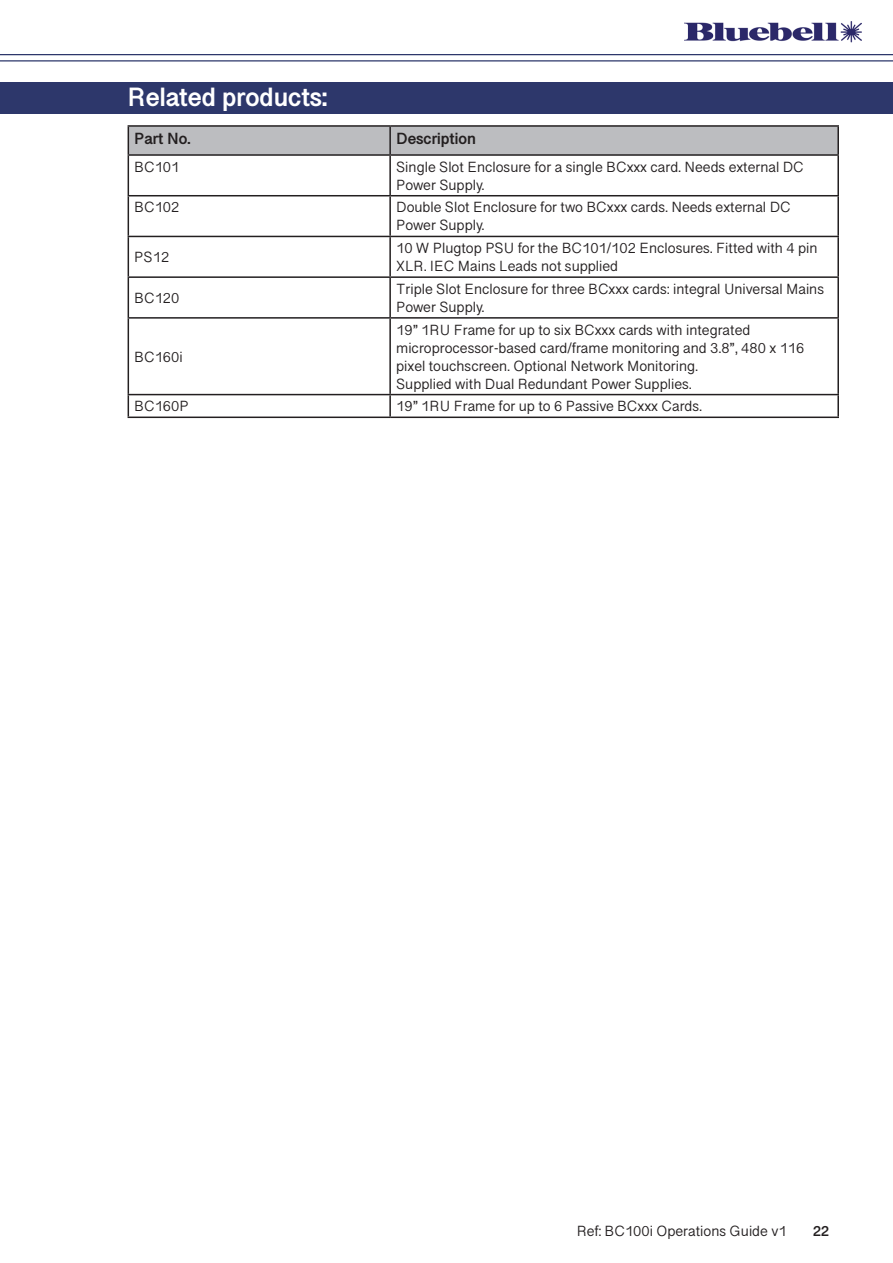
<style>
.page{position:relative;width:893px;height:1263px;background:#fff}
.page>*{position:absolute;margin:0;border:0;box-sizing:border-box;transform-origin:0 0}
.Heading_1_White{font:700 27px "Devanagari Sangam MN";color:#fff}
.Table_header{font:700 16.5px "Devanagari Sangam MN";color:#231f20}
.Table_text{font:15px/18px "Devanagari Sangam MN";color:#231f20}
.t1{font:700 15px "Devanagari Sangam MN";color:#231f20}
</style>
<div class="page">
<hr style="left:0;top:54px;width:893px;height:1px;background:#2d376b">
<hr style="left:0;top:60px;width:893px;height:2px;background:#2d376b">
<img style="left:685px;top:21px;width:176px;height:22px">
<div style="left:0;top:82px;width:893px;height:32px;background:#2d376b"></div>
<hr style="left:128px;top:125px;width:262px;height:2px;background:#231f20">
<div style="left:128px;top:126px;width:709px;height:28px;background:#bcbdc0"></div>
<hr style="left:390px;top:125px;width:449px;height:2px;background:#231f20">
<hr style="left:389px;top:127px;width:2px;height:27px;background:#231f20">
<hr style="left:837px;top:127px;width:2px;height:27px;background:#231f20">
<hr style="left:128px;top:154px;width:262px;height:2px;background:#231f20">
<hr style="left:128px;top:156px;width:1px;height:39px;background:#231f20">
<hr style="left:390px;top:154px;width:449px;height:2px;background:#231f20">
<hr style="left:389px;top:156px;width:2px;height:39px;background:#231f20">
<hr style="left:837px;top:156px;width:2px;height:39px;background:#231f20">
<hr style="left:128px;top:195px;width:262px;height:1px;background:#231f20">
<hr style="left:128px;top:196px;width:1px;height:40px;background:#231f20">
<hr style="left:390px;top:195px;width:449px;height:1px;background:#231f20">
<hr style="left:389px;top:196px;width:2px;height:40px;background:#231f20">
<hr style="left:837px;top:196px;width:2px;height:40px;background:#231f20">
<hr style="left:128px;top:236px;width:262px;height:1px;background:#231f20">
<hr style="left:128px;top:237px;width:1px;height:39px;background:#231f20">
<hr style="left:390px;top:236px;width:449px;height:1px;background:#231f20">
<hr style="left:389px;top:237px;width:2px;height:39px;background:#231f20">
<hr style="left:837px;top:237px;width:2px;height:39px;background:#231f20">
<hr style="left:128px;top:276px;width:262px;height:2px;background:#231f20">
<hr style="left:128px;top:278px;width:1px;height:39px;background:#231f20">
<hr style="left:390px;top:276px;width:449px;height:2px;background:#231f20">
<hr style="left:389px;top:278px;width:2px;height:39px;background:#231f20">
<hr style="left:837px;top:278px;width:2px;height:39px;background:#231f20">
<hr style="left:128px;top:317px;width:262px;height:2px;background:#231f20">
<hr style="left:128px;top:319px;width:1px;height:75px;background:#231f20">
<hr style="left:390px;top:317px;width:449px;height:2px;background:#231f20">
<hr style="left:389px;top:319px;width:2px;height:75px;background:#231f20">
<hr style="left:837px;top:319px;width:2px;height:75px;background:#231f20">
<hr style="left:128px;top:394px;width:262px;height:1px;background:#231f20">
<svg style="left:128px;top:395px;width:1px;height:22px"></svg>
<hr style="left:390px;top:394px;width:449px;height:1px;background:#231f20">
<hr style="left:389px;top:395px;width:2px;height:22px;background:#231f20">
<hr style="left:837px;top:395px;width:2px;height:22px;background:#231f20">
<hr style="left:128px;top:417px;width:262px;height:1px;background:#231f20">
<hr style="left:390px;top:417px;width:449px;height:1px;background:#231f20">
<p class="Heading_1_White" style="left:128px;top:81px;width:201px">Related products:</p>
<p class="Table_header" style="left:134px;top:128px;width:58px">Part No.</p>
<p class="Table_header" style="left:396px;top:128px;width:81px">Description</p>
<p class="Table_text" style="left:134px;top:158px;width:47px">BC101</p>
<p class="Table_text" style="left:396px;top:158px;width:409px">Single Slot Enclosure for a single BCxxx card. Needs external DC<br>Power Supply.</p>
<p class="Table_text" style="left:134px;top:198px;width:47px">BC102</p>
<p class="Table_text" style="left:396px;top:198px;width:396px">Double Slot Enclosure for two BCxxx cards. Needs external DC<br>Power Supply.</p>
<p class="Table_text" style="left:134px;top:248px;width:36px">PS12</p>
<p class="Table_text" style="left:396px;top:239px;width:423px">10 W Plugtop PSU for the BC101/102 Enclosures. Fitted with 4 pin<br>XLR. IEC Mains Leads not supplied</p>
<p class="Table_text" style="left:134px;top:289px;width:47px">BC120</p>
<p class="Table_text" style="left:396px;top:280px;width:429px">Triple Slot Enclosure for three BCxxx cards: integral Universal Mains<br>Power Supply.</p>
<p class="Table_text" style="left:134px;top:347px;width:50px">BC160i</p>
<p class="Table_text" style="left:396px;top:320px;width:410px">19” 1RU Frame for up to six BCxxx cards with integrated microprocessor-based card/frame monitoring and 3.8”, 480 x 116 pixel touchscreen. Optional Network Monitoring.</p>
<p class="Table_text" style="left:396px;top:374px;width:297px">Supplied with Dual Redundant Power Supplies.</p>
<p class="Table_text" style="left:134px;top:397px;width:56px">BC160P</p>
<p class="Table_text" style="left:396px;top:397px;width:307px">19” 1RU Frame for up to 6 Passive BCxxx Cards.</p>
<p class="Table_text" style="left:577px;top:1222px;width:211px">Ref: BC100i Operations Guide v1</p>
<p class="t1" style="left:813px;top:1222px;width:18px">22</p>
</div>
